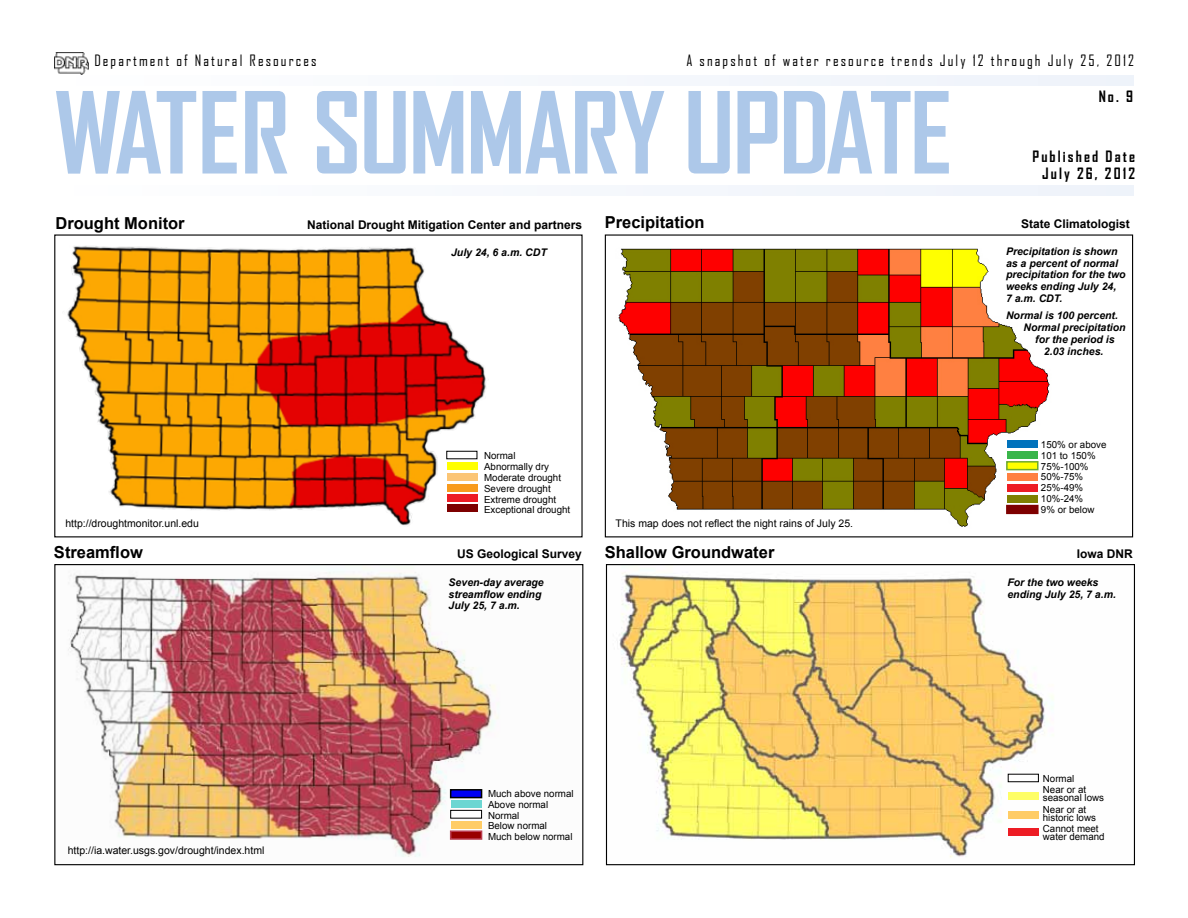
<style>
.page{position:relative;width:1188px;height:918px;background:#fff}
.page>*{position:absolute;margin:0;border:0;box-sizing:border-box;transform-origin:0 0}
.t1{font:700 108px "Agency FB";letter-spacing:-.02em;color:#adc8e9}
.t2{font:700 16.5px "Arial";color:#000}
.t3{font:15px "Agency FB";letter-spacing:.14em;color:#000}
.t4{font:700 15px/16.5px "Agency FB";letter-spacing:.14em;color:#000;text-align:right}
.t5{font:700 12px "Arial";color:#000}
.t6{font:italic 700 10.5px/11.7px "Arial";color:#000}
.t7{font:10.5px "Arial";color:#000}
.t8{font:9.75px/10.8px "Arial";color:#000}
</style>
<div class="page">
<img style="left:68px;top:567px;width:431px;height:290px">
<div style="left:54px;top:564px;width:529px;height:301px;border:1px solid #000"></div>
<img style="left:67px;top:246px;width:419px;height:280px">
<div style="left:56px;top:76px;width:1078px;height:9px;background:#f5f8fc"></div>
<div style="left:53px;top:186px;width:1081px;height:9px;background:#f5f8fc"></div>
<img style="left:618px;top:248px;width:432px;height:279px">
<div style="left:605px;top:234px;width:528px;height:303px;border:1px solid #000"></div>
<img style="left:54px;top:52px;width:34px;height:22px">
<img style="left:619px;top:573px;width:435px;height:285px">
<div style="left:606px;top:564px;width:529px;height:301px;border:1px solid #000"></div>
<div style="left:1008px;top:793px;width:31px;height:7px;background:#fefe65"></div>
<div style="left:1008px;top:811px;width:31px;height:8px;background:#fc6"></div>
<div style="left:1008px;top:828px;width:31px;height:8px;background:#ed1c24"></div>
<div style="left:1008px;top:774px;width:31px;height:8px;border:1px solid #000"></div>
<div style="left:451px;top:821px;width:31px;height:8px;background:#fc6"></div>
<div style="left:450px;top:830px;width:32px;height:10px;background:#900;border:2px solid #ba3f53"></div>
<div style="left:451px;top:800px;width:31px;height:8px;background:#6cd6d2"></div>
<div style="left:451px;top:810px;width:31px;height:8px;background:#fff"></div>
<div style="left:450px;top:810px;width:32px;height:8px;border:1px solid #000"></div>
<div style="left:451px;top:790px;width:31px;height:8px;background:#0000f4"></div>
<div style="left:450px;top:789px;width:32px;height:9px;border:2px solid #000"></div>
<div style="left:447px;top:462px;width:31px;height:8px;background:#ff0"></div>
<div style="left:447px;top:473px;width:31px;height:8px;background:#fbc575"></div>
<div style="left:447px;top:484px;width:31px;height:8px;background:#f89b1d"></div>
<div style="left:447px;top:494px;width:31px;height:8px;background:#ed1c24"></div>
<div style="left:447px;top:504px;width:31px;height:8px;background:#7e0000"></div>
<div style="left:1006px;top:461px;width:33px;height:9px;background:#ff0;border:2px solid #6ea92d"></div>
<div style="left:1007px;top:473px;width:31px;height:7px;background:#ff8041"></div>
<div style="left:1007px;top:440px;width:31px;height:8px;background:#0072bc"></div>
<div style="left:1007px;top:451px;width:31px;height:8px;background:#39b54a"></div>
<div style="left:1007px;top:495px;width:31px;height:8px;background:#7f8000"></div>
<div style="left:1006px;top:505px;width:33px;height:9px;background:#7e0000"></div>
<div style="left:1007px;top:484px;width:31px;height:8px;background:#ed1c24"></div>
<h3 class="t3" style="left:687px;top:51px;width:449px">A snapshot of water resource trends July 12 through July 25, 2012</h3>
<h3 class="t3" style="left:59px;top:51px;width:259px">Iowa Department of Natural Resources</h3>
<h1 class="t1" style="left:54px;top:66px;width:900px">WATER SUMMARY UPDATE</h1>
<h3 class="t4" style="left:1099px;top:88px;width:36px">No. 9</h3>
<h3 class="t4" style="left:1033px;top:148px;width:104px">Published Date<br>July 26, 2012</h3>
<h2 class="t2" style="left:56px;top:212px;width:131px">Drought Monitor</h2>
<p class="t5" style="left:307px;top:217px;width:276px">National Drought Mitigation Center and partners</p>
<p class="t6" style="left:451px;top:247px;width:97px">July 24, 6 a.m. CDT</p>
<h2 class="t2" style="left:605px;top:212px;width:101px">Precipitation</h2>
<p class="t5" style="left:1021px;top:216px;width:110px">State Climatologist</p>
<p class="t6" style="left:1006px;top:246px;width:121px">Precipitation is shown as a percent of normal precipitation for the two weeks ending July 24,<br>7 a.m. CDT.</p>
<p class="t6" style="left:1006px;top:310px;width:114px">Normal is 100 percent.</p>
<p class="t6" style="left:1024px;top:322px;width:104px">Normal precipitation</p>
<p class="t6" style="left:1035px;top:334px;width:81px">for the period is</p>
<p class="t6" style="left:1044px;top:345px;width:61px">2.03 inches.</p>
<p class="t7" style="left:65px;top:516px;width:135px">http://droughtmonitor.unl.edu</p>
<p class="t8" style="left:484px;top:451px;width:88px">Normal<br>Abnormally dry<br>Moderate drought<br>Severe drought<br>Extreme drought<br>Exceptional drought</p>
<p class="t7" style="left:616px;top:517px;width:239px">This map does not reflect the night rains of July 25.</p>
<p class="t8" style="left:1041px;top:439px;width:67px">150% or above<br>101 to 150%<br>75%-100%<br>50%-75%<br>25%-49%<br>10%-24%<br>9% or below</p>
<h2 class="t2" style="left:54px;top:541px;width:90px">Streamflow</h2>
<p class="t5" style="left:457px;top:546px;width:126px">US Geological Survey</p>
<h2 class="t2" style="left:605px;top:541px;width:171px">Shallow Groundwater</h2>
<p class="t5" style="left:1077px;top:546px;width:58px">Iowa DNR</p>
<p class="t7" style="left:68px;top:843px;width:198px">http://ia.water.usgs.gov/drought/index.html</p>
<p class="t6" style="left:449px;top:577px;width:97px">Seven-day average streamflow ending<br>July 25, 7 a.m.</p>
<p class="t8" style="left:488px;top:788px;width:87px">Much above normal<br>Above normal<br>Normal<br>Below normal<br>Much below normal</p>
<p class="t6" style="left:1007px;top:577px;width:110px">For the two weeks ending July 25, 7 a.m.</p>
<p class="t8" style="left:1043px;top:773px;width:45px;line-height:11.2px">Normal<br>Near or at</p>
<p class="t8" style="left:1043px;top:793px;width:63px;line-height:11.2px">seasonal lows<br>Near or at</p>
<p class="t8" style="left:1043px;top:812px;width:57px;line-height:11.2px">historic lows<br>Cannot meet</p>
<p class="t8" style="left:1043px;top:832px;width:63px">water demand</p>
</div>
